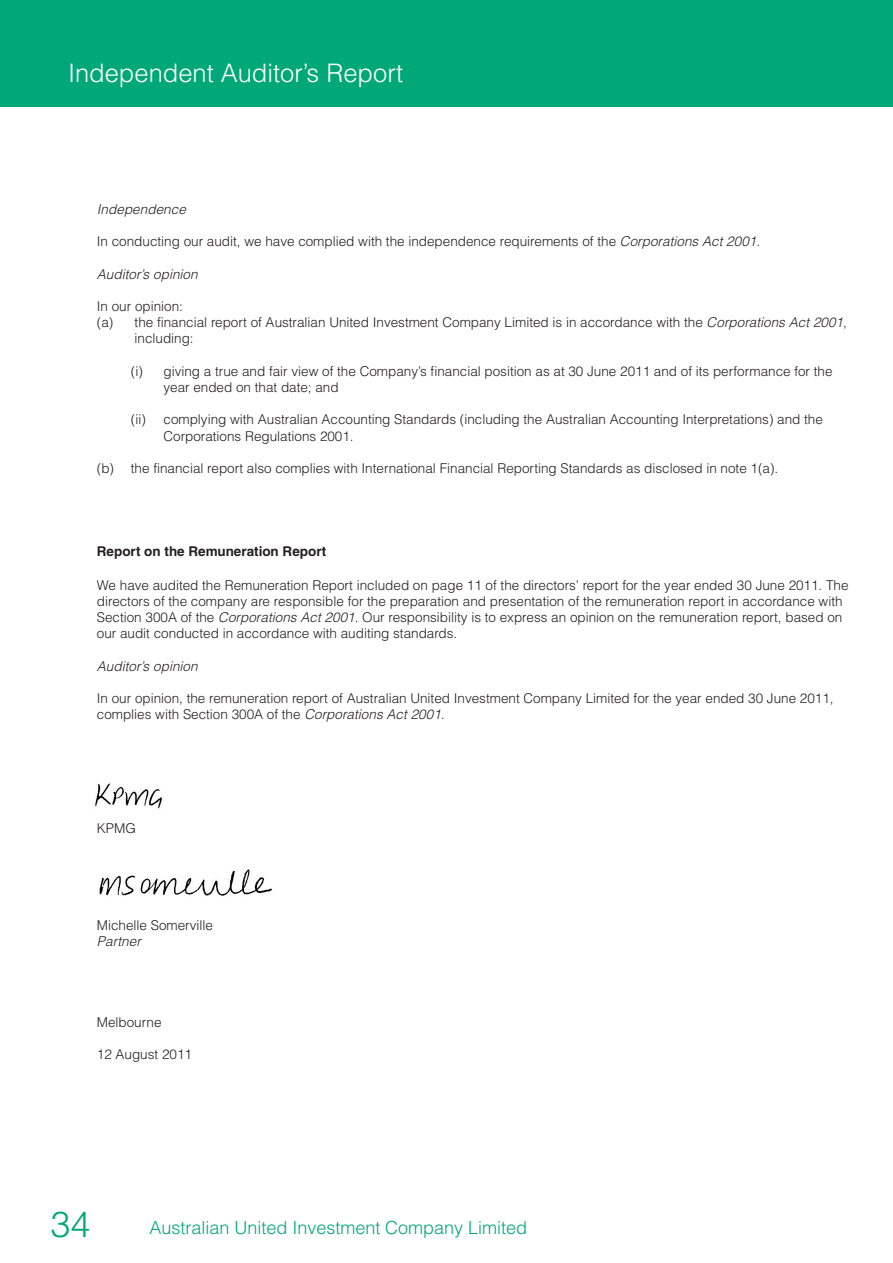
<style>
.page{position:relative;width:893px;height:1263px;background:#fff}
.page>*{position:absolute;margin:0;border:0;box-sizing:border-box;transform-origin:0 0}
.t1{font:300 36px "Helvetica";color:#00a777}
.t2{font:300 25.5px "Helvetica";color:#fff}
.t3{font:300 18px "Helvetica";color:#00a777}
.t4{font:300 13.5px/16.2px "Helvetica";color:#231f20}
.t5{font:italic 300 13.5px "Helvetica";letter-spacing:.005em;color:#231f20}
.t6{font:700 13.5px "Helvetica";color:#231f20}
.s1{font-style:italic}
</style>
<div class="page">
<div style="left:0;top:0;width:893px;height:106px;background:#00a777"></div>
<img style="left:95px;top:783px;width:177px;height:113px">
<h2 class="t2" style="left:68px;top:64px;width:337px">Independent Auditor’s Report</h2>
<p class="t5" style="left:97px;top:204px;width:91px">Independence</p>
<p class="t4" style="left:97px;top:235px;width:665px">In conducting our audit, we have complied with the independence requirements of the <span class="s1">Corporations Act 2001</span>.</p>
<p class="t5" style="left:97px;top:269px;width:102px">Auditor’s opinion</p>
<p class="t4" style="left:97px;top:299px;width:88px">In our opinion:</p>
<p class="t4" style="left:97px;top:316px;width:752px">(a) the financial report of Australian United Investment Company Limited is in accordance with the <span class="s1">Corporations Act 2001</span>,</p>
<p class="t4" style="left:135px;top:332px;width:61px">including:</p>
<p class="t4" style="left:163px;top:364px;width:671px;text-indent:-33px">(i) giving a true and fair view of the Company’s financial position as at 30 June 2011 and of its performance for the year ended on that date; and</p>
<p class="t4" style="left:163px;top:413px;width:661px;text-indent:-33px">(ii) complying with Australian Accounting Standards (including the Australian Accounting Interpretations) and the<br>Corporations Regulations 2001.</p>
<p class="t4" style="left:97px;top:461px;width:683px">(b) the financial report also complies with International Financial Reporting Standards as disclosed in note 1(a).</p>
<p class="t6" style="left:97px;top:544px;width:231px">Report on the Remuneration Report</p>
<p class="t4" style="left:97px;top:578px;width:753px">We have audited the Remuneration Report included on page 11 of the directors’ report for the year ended 30 June 2011. The directors of the company are responsible for the preparation and presentation of the remuneration report in accordance with Section 300A of the <span class="s1">Corporations Act 2001</span>. Our responsibility is to express an opinion on the remuneration report, based on our audit conducted in accordance with auditing standards.</p>
<p class="t5" style="left:97px;top:661px;width:102px">Auditor’s opinion</p>
<p class="t4" style="left:97px;top:691px;width:738px">In our opinion, the remuneration report of Australian United Investment Company Limited for the year ended 30 June 2011, complies with Section 300A of the <span class="s1">Corporations Act 2001.</span></p>
<p class="t4" style="left:97px;top:821px;width:40px">KPMG</p>
<p class="t4" style="left:97px;top:918px;width:118px">Michelle Somerville</p>
<p class="t5" style="left:97px;top:936px;width:45px">Partner</p>
<p class="t4" style="left:97px;top:1015px;width:66px">Melbourne</p>
<p class="t4" style="left:97px;top:1048px;width:97px">12 August 2011</p>
<h1 class="t1" style="left:50px;top:1211px;width:41px">34</h1>
<h3 class="t3" style="left:150px;top:1221px;width:379px">Australian United Investment Company Limited</h3>
</div>
